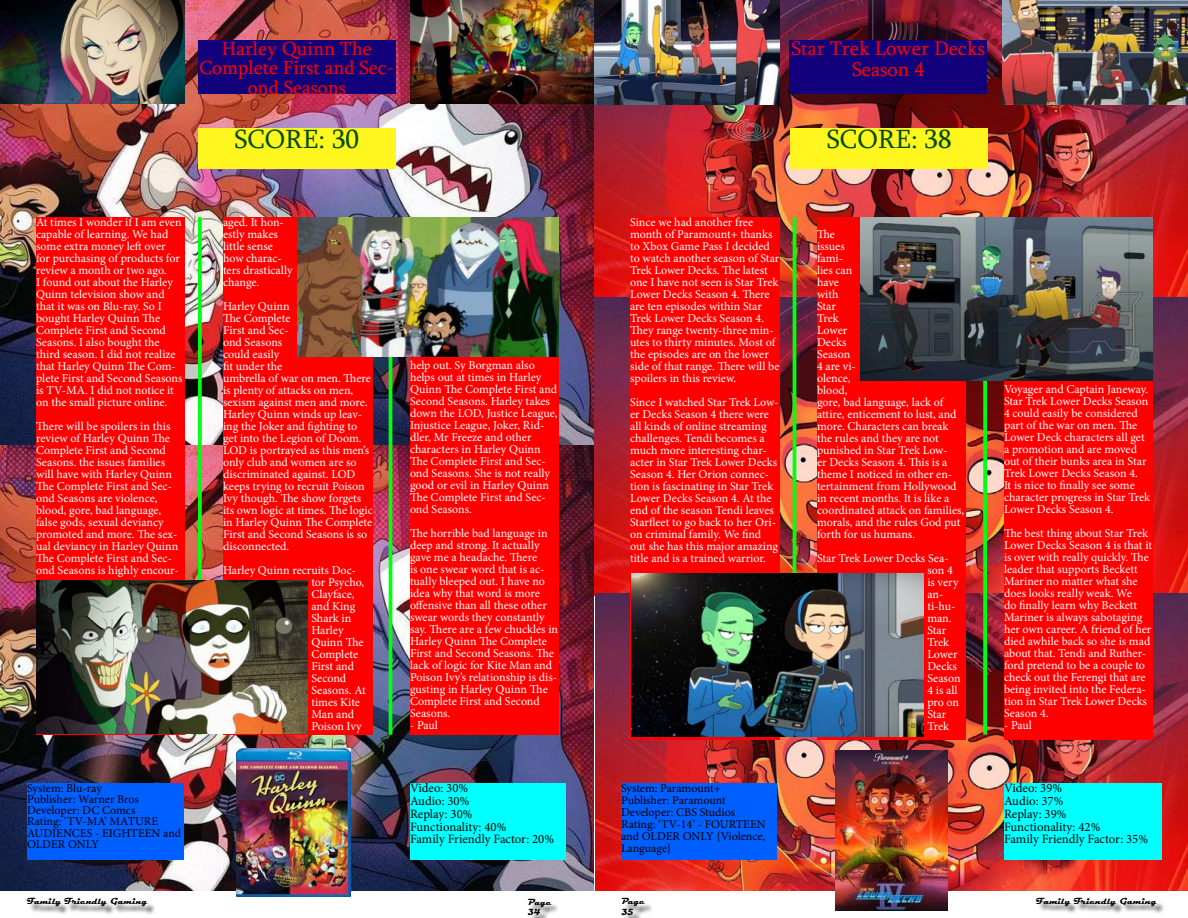
<style>
.page{position:relative;width:1188px;height:918px;background:#fff}
.page>*{position:absolute;margin:0;border:0;box-sizing:border-box;transform-origin:0 0}
.t1{font:27px "Sylfaen";color:#004b00}
.t2{font:20.25px/20.2px "Sylfaen";color:#f00;text-align:center}
.t3{font:19.5px/19.5px "Sylfaen";color:#f00;text-align:center}
.t4{font:12.75px/12.8px "Minion Pro";color:#000}
.t5{font:12px/12px "Minion Pro";letter-spacing:-.005em;color:#fff}
.t6{font:12px/12px "Minion Pro";color:#000}
.t7{font:700 9px/10.8px "Magneto";color:#000}
</style>
<div class="page">
<img style="left:594px;top:0;width:594px;height:595px">
<img style="left:595px;top:593px;width:593px;height:298px">
<img style="left:0;top:0;width:594px;height:891px">
<div style="left:29px;top:900px;width:128px;height:16px;background:#000;opacity:.75"></div>
<div style="left:23px;top:894px;width:129px;height:17px;background:#fff;opacity:.75"></div>
<div style="left:529px;top:900px;width:32px;height:18px;background:#000;opacity:.75"></div>
<div style="left:523px;top:894px;width:33px;height:24px;background:#fff;opacity:.75"></div>
<div style="left:623px;top:900px;width:31px;height:18px;background:#000;opacity:.75"></div>
<div style="left:617px;top:894px;width:33px;height:24px;background:#fff;opacity:.75"></div>
<div style="left:1038px;top:899px;width:128px;height:16px;background:#000;opacity:.75"></div>
<div style="left:1032px;top:893px;width:129px;height:18px;background:#fff;opacity:.75"></div>
<div style="left:789px;top:40px;width:198px;height:54px;background:#12007a"></div>
<div style="left:790px;top:128px;width:198px;height:41px;background:#fff620"></div>
<div style="left:621px;top:783px;width:156px;height:77px;background:#005fff"></div>
<div style="left:1004px;top:783px;width:157px;height:77px;background:#0ff"></div>
<div style="left:630px;top:217px;width:150px;height:523px;background:#f00"></div>
<div style="left:817px;top:217px;width:148px;height:523px;background:#f00"></div>
<div style="left:1004px;top:217px;width:148px;height:523px;background:#f00"></div>
<hr style="left:793px;top:217px;width:3px;height:518px;background:#0f1">
<svg style="left:983px;top:380px;width:4px;height:355px"></svg>
<div style="left:198px;top:40px;width:198px;height:54px;background:#12007a"></div>
<div style="left:198px;top:128px;width:198px;height:41px;background:#fff620"></div>
<div style="left:27px;top:783px;width:157px;height:77px;background:#005fff"></div>
<div style="left:410px;top:783px;width:156px;height:77px;background:#0ff"></div>
<div style="left:36px;top:217px;width:148px;height:518px;background:#f00"></div>
<div style="left:223px;top:217px;width:150px;height:518px;background:#f00"></div>
<div style="left:410px;top:217px;width:148px;height:518px;background:#f00"></div>
<svg style="left:198px;top:217px;width:4px;height:518px"></svg>
<hr style="left:389px;top:217px;width:3px;height:518px;background:#0f1">
<img style="left:236px;top:748px;width:114px;height:149px">
<img style="left:298px;top:217px;width:260px;height:140px">
<img style="left:36px;top:580px;width:272px;height:153px">
<img style="left:0;top:0;width:184px;height:104px">
<img style="left:410px;top:0;width:370px;height:104px">
<img style="left:835px;top:751px;width:112px;height:159px">
<img style="left:861px;top:217px;width:291px;height:163px">
<img style="left:632px;top:574px;width:292px;height:163px">
<img style="left:1003px;top:0;width:185px;height:104px">
<h3 class="t3" style="left:199px;top:38px;width:196px">Harley Quinn The<br>Complete First and Sec&shy;ond Seasons</h3>
<h1 class="t1" style="left:234px;top:121px;width:126px">SCORE: 30</h1>
<p class="t5" style="left:36px;top:216px;width:148px">At times I wonder if I am even capable of learning. We had some extra money left over<br>for purchasing of products for review a month or two ago.<br>I found out about the Harley<br>Quinn television show and that it was on Blu-ray. So I bought Harley Quinn The<br>Complete First and Second<br>Seasons. I also bought the third season. I did not realize that Harley Quinn The Com&shy;plete First and Second Seasons is TV-MA. I did not notice it on the small picture online.</p>
<p class="t5" style="left:36px;top:420px;width:144px">There will be spoilers in this review of Harley Quinn The<br>Complete First and Second<br>Seasons. the issues families will have with Harley Quinn<br>The Complete First and Sec&shy;ond Seasons are violence, blood, gore, bad language, false gods, sexual deviancy promoted and more. The sex&shy;ual deviancy in Harley Quinn<br>The Complete First and Sec&shy;ond Seasons is highly encour-</p>
<p class="t5" style="left:223px;top:216px;width:71px">aged. It hon&shy;estly makes little sense how charac&shy;ters drastically change.</p>
<p class="t5" style="left:223px;top:300px;width:151px">Harley Quinn<br>The Complete<br>First and Sec-<br>ond Seasons<br>could easily<br>fit under the<br>umbrella of war on men. There is plenty of attacks on men, sexism against men and more.<br>Harley Quinn winds up leav&shy;ing the Joker and fighting to get into the Legion of Doom.<br>LOD is portrayed as this men’s only club and women are so discriminated against. LOD keeps trying to recruit Poison<br>Ivy though. The show forgets its own logic at times. The logic in Harley Quinn The Complete<br>First and Second Seasons is so disconnected.</p>
<p class="t5" style="left:311px;top:564px;width:56px;text-indent:-88px">Harley Quinn recruits Doc&shy;tor Psycho,<br>Clayface, and King<br>Shark in<br>Harley<br>Quinn The<br>Complete<br>First and<br>Second<br>Seasons. At times Kite<br>Man and<br>Poison Ivy</p>
<p class="t5" style="left:410px;top:359px;width:149px">help out. Sy Borgman also helps out at times in Harley<br>Quinn The Complete First and<br>Second Seasons. Harley takes down the LOD, Justice League,<br>Injustice League, Joker, Rid&shy;dler, Mr Freeze and other characters in Harley Quinn<br>The Complete First and Sec&shy;ond Seasons. She is not really good or evil in Harley Quinn<br>The Complete First and Sec&shy;ond Seasons.</p>
<p class="t5" style="left:410px;top:527px;width:150px">The horrible bad language in deep and strong. It actually gave me a headache. There<br>is one swear word that is ac&shy;tually bleeped out. I have no idea why that word is more offensive than all these other swear words they constantly say. There are a few chuckles in<br>Harley Quinn The Complete<br>First and Second Seasons. The lack of logic for Kite Man and<br>Poison Ivy’s relationship is dis&shy;gusting in Harley Quinn The<br>Complete First and Second<br>Seasons.</p>
<p class="t5" style="left:410px;top:719px;width:29px">- Paul</p>
<p class="t6" style="left:27px;top:782px;width:156px;line-height:11.2px">System: Blu-ray<br>Publisher: Warner Bros<br>Developer: DC Comcs<br>Rating: ‘TV-MA’ MATURE<br>AUDIENCES - EIGHTEEN and<br>OLDER ONLY</p>
<p class="t4" style="left:410px;top:782px;width:146px">Video: 30%<br>Audio: 30%<br>Replay: 30%<br>Functionality: 40%<br>Family Friendly Factor: 20%</p>
<h2 class="t2" style="left:792px;top:38px;width:195px">Star Trek Lower Decks<br>Season 4</h2>
<p class="t5" style="left:630px;top:216px;width:151px">Since we had another free month of Paramount+ thanks to Xbox Game Pass I decided to watch another season of Star<br>Trek Lower Decks. The latest one I have not seen is Star Trek<br>Lower Decks Season 4. There are ten episodes within Star<br>Trek Lower Decks Season 4.<br>They range twenty-three min&shy;utes to thirty minutes. Most of the episodes are on the lower side of that range. There will be spoilers in this review.</p>
<p class="t5" style="left:630px;top:396px;width:150px">Since I watched Star Trek Low&shy;er Decks Season 4 there were all kinds of online streaming challenges. Tendi becomes a much more interesting char&shy;acter in Star Trek Lower Decks<br>Season 4. Her Orion connec&shy;tion is fascinating in Star Trek<br>Lower Decks Season 4. At the end of the season Tendi leaves<br>Starfleet to go back to her Ori&shy;on criminal family. We find out she has this major amazing title and is a trained warrior.</p>
<h1 class="t1" style="left:827px;top:121px;width:126px">SCORE: 38</h1>
<p class="t5" style="left:817px;top:228px;width:149px">The<br>issues<br>fami-<br>lies can<br>have<br>with<br>Star<br>Trek<br>Lower<br>Decks<br>Season<br>4 are vi-<br>olence,<br>blood,<br>gore, bad language, lack of attire, enticement to lust, and more. Characters can break the rules and they are not punished in Star Trek Low-<br>er Decks Season 4. This is a theme I noticed in other en&shy;tertainment from Hollywood in recent months. It is like a coordinated attack on families, morals, and the rules God put forth for us humans.</p>
<p class="t5" style="left:927px;top:552px;width:35px;text-indent:-110px">Star Trek Lower Decks Sea&shy;son 4 is very an&shy;ti-hu&shy;man.<br>Star<br>Trek<br>Lower<br>Decks<br>Season<br>4 is all pro on<br>Star<br>Trek</p>
<p class="t5" style="left:1004px;top:383px;width:148px">Voyager and Captain Janeway.<br>Star Trek Lower Decks Season<br>4 could easily be considered part of the war on men. The<br>Lower Deck characters all get a promotion and are moved out of their bunks area in Star<br>Trek Lower Decks Season 4.<br>It is nice to finally see some character progress in Star Trek<br>Lower Decks Season 4.</p>
<p class="t5" style="left:1004px;top:527px;width:150px">The best thing about Star Trek<br>Lower Decks Season 4 is that it is over with really quickly. The leader that supports Beckett<br>Mariner no matter what she does looks really weak. We<br>do finally learn why Beckett<br>Mariner is always sabotaging her own career. A friend of her died awhile back so she is mad about that. Tendi and Ruther&shy;ford pretend to be a couple to check out the Ferengi that are being invited into the Federa&shy;tion in Star Trek Lower Decks<br>Season 4.</p>
<p class="t5" style="left:1004px;top:719px;width:29px">- Paul</p>
<p class="t6" style="left:621px;top:782px;width:146px">System: Paramount+<br>Publisher: Paramount<br>Developer: CBS Studios<br>Rating: ‘TV-14’ - FOURTEEN and OLDER ONLY {Violence,<br>Language}</p>
<p class="t4" style="left:1004px;top:782px;width:146px">Video: 39%<br>Audio: 37%<br>Replay: 39%<br>Functionality: 42%<br>Family Friendly Factor: 35%</p>
<p class="t7" style="left:27px;top:896px;width:122px">Family Friendly Gaming</p>
<p class="t7" style="left:528px;top:896px;width:26px">Page<br>34</p>
<p class="t7" style="left:621px;top:896px;width:26px">Page<br>35</p>
<p class="t7" style="left:1036px;top:896px;width:122px">Family Friendly Gaming</p>
</div>
